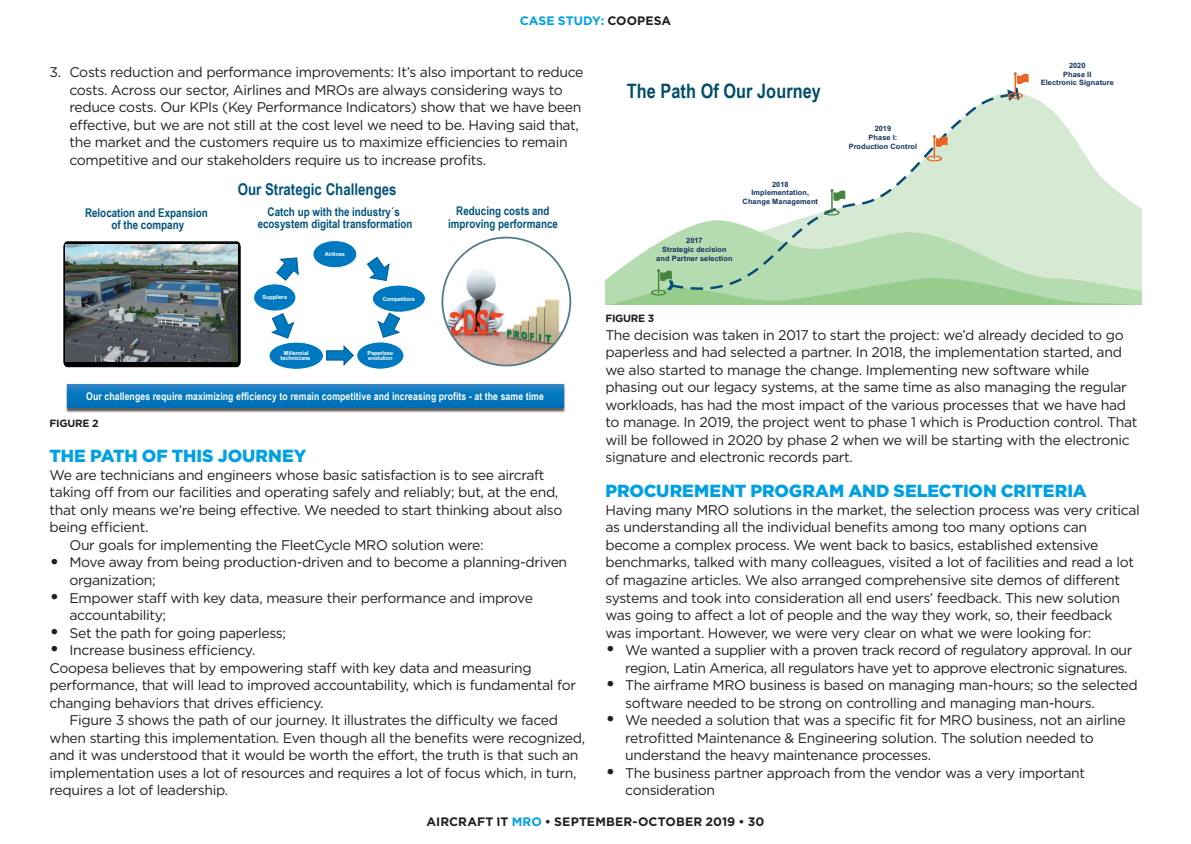
<style>
.page{position:relative;width:1191px;height:844px;background:#fff}
.page>*{position:absolute;margin:0;border:0;box-sizing:border-box;transform-origin:0 0}
.t1{font:700 19.78px "Arial Narrow";letter-spacing:.005em;color:#004e68}
.MAIN_Crosshead_1{font:900 17.5px "Gotham";letter-spacing:-.005em;color:#00a1e3}
.t2{font:700 16.28px "Arial Narrow";color:#02547b}
.MAIN_Body_Copy_No_In{font:14px/17.5px "Gotham";letter-spacing:-.025em;color:#231f20}
.Numbered_Bullets{font:14px/17.5px "Gotham";letter-spacing:-.025em;color:#231f20}
.MAIN_Body_Copy_Inden{font:14px/17.5px "Gotham";letter-spacing:-.025em;color:#231f20}
.MAIN_Crosshead_2{font:700 12.25px "Gotham";letter-spacing:.01em;color:#231f20}
.MAIN_Crosshead_2-2{font:700 12.25px "Gotham";letter-spacing:.005em;color:#00a1e3}
.t3{font:700 11.9px/12.6px "Arial Narrow";color:#02547b;text-align:center}
.t4{font:700 10.5px "Arial Narrow";letter-spacing:.01em;color:#fff}
.MAIN_CAPTION{font:700 10.5px "Gotham";letter-spacing:-.025em;color:#231f20}
.t5{font:700 7.35px/8.8px "Arial";letter-spacing:.01em;color:#102f5d;text-align:center}
.t6{font:700 5.6px/5.6px "Arial";letter-spacing:-.025em;color:#fff}
.s1{color:#231f20}
.s2{font-size:21px}
.s3{color:#00a1e3}
</style>
<div class="page">
<img style="left:65px;top:384px;width:501px;height:29px">
<img style="left:77px;top:410px;width:476px;height:2px">
<svg style="left:67px;top:384px;width:496px;height:26px;background:#1275b7"></svg>
<div style="left:313px;top:240px;width:44px;height:28px;background:#0079c0;border-radius:50%"></div>
<div style="left:313px;top:240px;width:44px;height:28px;border:1px solid #fff;border-radius:50%"></div>
<div style="left:372px;top:285px;width:53px;height:27px;background:#0079c0;border-radius:50%"></div>
<div style="left:372px;top:285px;width:54px;height:27px;border:1px solid #fff;border-radius:50%"></div>
<div style="left:357px;top:342px;width:47px;height:27px;background:#0079c0;border-radius:50%"></div>
<div style="left:356px;top:341px;width:48px;height:28px;border:1px solid #fff;border-radius:50%"></div>
<div style="left:269px;top:342px;width:54px;height:27px;background:#0079c0;border-radius:50%"></div>
<div style="left:269px;top:342px;width:55px;height:27px;border:1px solid #fff;border-radius:50%"></div>
<div style="left:254px;top:284px;width:42px;height:27px;background:#0079c0;border-radius:50%"></div>
<div style="left:253px;top:283px;width:43px;height:28px;border:1px solid #fff;border-radius:50%"></div>
<svg style="left:276px;top:257px;width:23px;height:24px"></svg>
<svg style="left:367px;top:256px;width:23px;height:25px"></svg>
<svg style="left:377px;top:312px;width:23px;height:26px"></svg>
<svg style="left:267px;top:310px;width:33px;height:34px"></svg>
<svg style="left:326px;top:345px;width:28px;height:21px"></svg>
<svg style="left:63px;top:241px;width:178px;height:127px;background:#2f3131"></svg>
<img style="left:66px;top:245px;width:172px;height:117px">
<svg style="left:441px;top:237px;width:130px;height:129px"></svg>
<svg style="left:1019px;top:96px;width:122px;height:124px;fill:#d6ead3"></svg>
<svg style="left:620px;top:220px;width:521px;height:49px;fill:#d6ead3"></svg>
<svg style="left:667px;top:93px;width:352px;height:176px"></svg>
<svg style="left:824px;top:189px;width:21px;height:26px"></svg>
<svg style="left:926px;top:135px;width:21px;height:26px"></svg>
<svg style="left:1007px;top:72px;width:21px;height:27px"></svg>
<svg style="left:605px;top:269px;width:536px;height:36px;background:#abd5a5"></svg>
<p class="MAIN_Crosshead_2-2" style="left:520px;top:12px;width:153px">CASE STUDY: <span class="s1">COOPESA</span></p>
<p class="Numbered_Bullets" style="left:69px;top:63px;width:515px;text-indent:-20px">3. Costs reduction and performance improvements: It’s also important to reduce costs. Across our sector, Airlines and MROs are always considering ways to reduce costs. Our KPIs (Key Performance Indicators) show that we have been effective, but we are not still at the cost level we need to be. Having said that, the market and the customers require us to maximize efficiencies to remain competitive and our stakeholders require us to increase profits.</p>
<p class="t3" style="left:85px;top:205px;width:124px">Relocation and Expansion of the company</p>
<p class="t2" style="left:238px;top:177px;width:160px">Our Strategic Challenges</p>
<p class="t3" style="left:258px;top:204px;width:156px">Catch up with the industry´s ecosystem digital transformation</p>
<p class="t6" style="left:262px;top:295px;width:26px">Suppliers</p>
<p class="t6" style="left:325px;top:251px;width:21px">Airlines</p>
<p class="t6" style="left:383px;top:296px;width:33px">Competitors</p>
<p class="t3" style="left:448px;top:204px;width:111px">Reducing costs and improving performance</p>
<p class="t1" style="left:627px;top:76px;width:196px">The Path Of Our Journey</p>
<p class="t5" style="left:742px;top:179px;width:77px">2018<br>Implementation,<br>Change Management</p>
<p class="t5" style="left:656px;top:236px;width:78px">2017<br>Strategic decision and Partner selection</p>
<p class="t5" style="left:848px;top:124px;width:70px">2019<br>Phase I:<br>Production Control</p>
<p class="t5" style="left:1040px;top:61px;width:75px">2020<br>Phase II<br>Electronic Signature</p>
<p class="t6" style="left:280px;top:350px;width:31px;text-align:center">Millennial technicians</p>
<p class="t6" style="left:367px;top:350px;width:27px">Paperless evolution</p>
<p class="t4" style="left:86px;top:388px;width:459px">Our challenges require maximizing efficiency to remain competitive and increasing profits - at the same time</p>
<p class="MAIN_CAPTION" style="left:50px;top:416px;width:51px">FIGURE 2</p>
<p class="MAIN_Crosshead_1" style="left:50px;top:444px;width:258px">THE PATH OF THIS JOURNEY</p>
<p class="MAIN_Body_Copy_No_In" style="left:50px;top:466px;width:514px">We are technicians and engineers whose basic satisfaction is to see aircraft taking off from our facilities and operating safely and reliably; but, at the end, that only means we’re being effective. We needed to start thinking about also being efficient.</p>
<p class="MAIN_Body_Copy_Inden" style="left:69px;top:536px;width:416px">Our goals for implementing the FleetCycle MRO solution were:</p>
<p class="MAIN_Body_Copy_No_In" style="left:69px;top:553px;width:499px;text-indent:-20px"><span class="s2">•</span> Move away from being production-driven and to become a planning-driven organization;</p>
<p class="MAIN_Body_Copy_No_In" style="left:69px;top:588px;width:465px;text-indent:-20px"><span class="s2">•</span> Empower staff with key data, measure their performance and improve accountability;</p>
<p class="MAIN_Body_Copy_No_In" style="left:50px;top:623px;width:238px"><span class="s2">•</span> Set the path for going paperless;</p>
<p class="MAIN_Body_Copy_No_In" style="left:50px;top:641px;width:207px"><span class="s2">•</span> Increase business efficiency.</p>
<p class="MAIN_Body_Copy_No_In" style="left:50px;top:658px;width:528px">Coopesa believes that by empowering staff with key data and measuring performance, that will lead to improved accountability, which is fundamental for changing behaviors that drives efficiency.</p>
<p class="MAIN_Body_Copy_Inden" style="left:50px;top:711px;width:537px;text-indent:20px">Figure 3 shows the path of our journey. It illustrates the difficulty we faced when starting this implementation. Even though all the benefits were recognized, and it was understood that it would be worth the effort, the truth is that such an implementation uses a lot of resources and requires a lot of focus which, in turn, requires a lot of leadership.</p>
<p class="MAIN_CAPTION" style="left:605px;top:311px;width:51px">FIGURE 3</p>
<p class="MAIN_Body_Copy_No_In" style="left:605px;top:326px;width:533px">The decision was taken in 2017 to start the project: we’d already decided to go paperless and had selected a partner. In 2018, the implementation started, and we also started to manage the change. Implementing new software while phasing out our legacy systems, at the same time as also managing the regular workloads, has had the most impact of the various processes that we have had to manage. In 2019, the project went to phase 1 which is Production control. That will be followed in 2020 by phase 2 when we will be starting with the electronic signature and electronic records part.</p>
<p class="MAIN_Crosshead_1" style="left:605px;top:479px;width:483px">PROCUREMENT PROGRAM AND SELECTION CRITERIA</p>
<p class="MAIN_Body_Copy_No_In" style="left:605px;top:501px;width:536px">Having many MRO solutions in the market, the selection process was very critical as understanding all the individual benefits among too many options can become a complex process. We went back to basics, established extensive benchmarks, talked with many colleagues, visited a lot of facilities and read a lot of magazine articles. We also arranged comprehensive site demos of different systems and took into consideration all end users’ feedback. This new solution was going to affect a lot of people and the way they work, so, their feedback was important. However, we were very clear on what we were looking for:</p>
<p class="MAIN_Body_Copy_No_In" style="left:625px;top:641px;width:508px;text-indent:-20px"><span class="s2">•</span> We wanted a supplier with a proven track record of regulatory approval. In our region, Latin America, all regulators have yet to approve electronic signatures.</p>
<p class="MAIN_Body_Copy_No_In" style="left:625px;top:676px;width:514px;text-indent:-20px"><span class="s2">•</span> The airframe MRO business is based on managing man-hours; so the selected software needed to be strong on controlling and managing man-hours.</p>
<p class="MAIN_Body_Copy_No_In" style="left:625px;top:711px;width:502px;text-indent:-20px"><span class="s2">•</span> We needed a solution that was a specific fit for MRO business, not an airline retrofitted Maintenance &amp; Engineering solution. The solution needed to understand the heavy maintenance processes.</p>
<p class="MAIN_Body_Copy_No_In" style="left:625px;top:763px;width:461px;text-indent:-20px"><span class="s2">•</span> The business partner approach from the vendor was a very important consideration</p>
<p class="MAIN_Crosshead_2" style="left:426px;top:813px;width:339px">AIRCRAFT IT <span class="s3">MRO</span> • SEPTEMBER-OCTOBER 2019 • 30</p>
</div>
